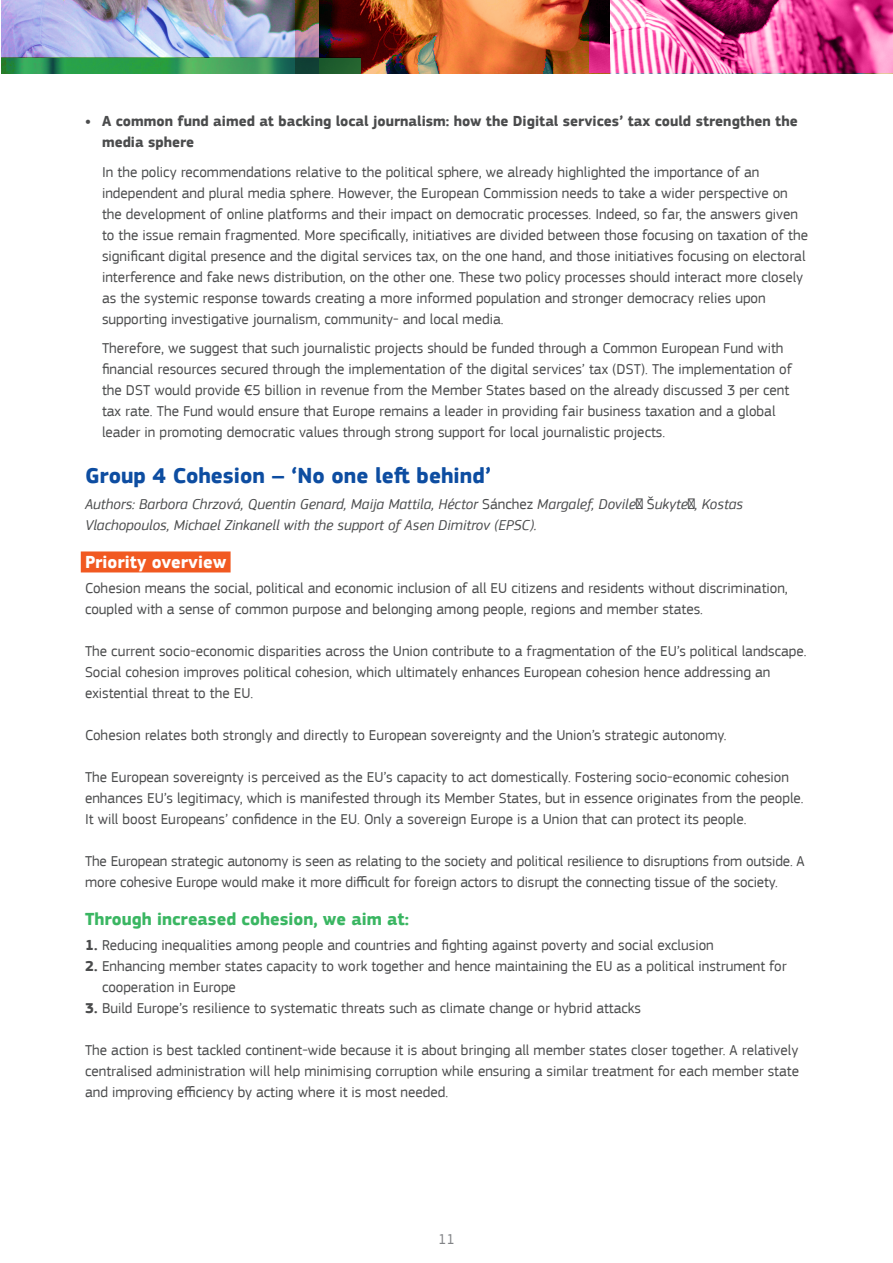
<style>
.page{position:relative;width:893px;height:1263px;background:#fff}
.page>*{position:absolute;margin:0;border:0;box-sizing:border-box;transform-origin:0 0}
.Title_day{font:700 22.5px "EC Square Sans Pro";color:#0d4da1}
.TITLE_2{font:700 18px "EC Square Sans Pro";color:#3ab662}
.TITLE_1{font:700 18px "EC Square Sans Pro";color:#fff}
.body{font:15px/21px "EC Square Sans Pro";color:#4b4c4d}
.body-2{font:italic 15px/21px "EC Square Sans Pro";color:#4b4c4d}
.t1{font:700 15px/21px "EC Square Sans Pro";color:#4b4c4d}
.t2{font:15px "EC Square Sans Pro";color:#818386}
.s1{font-style:normal}
.s2{font-weight:700}
</style>
<div class="page">
<hr style="left:0;top:0;width:1px;height:73px;background:#ed3896">
<img style="left:319px;top:0;width:270px;height:73px">
<img style="left:1px;top:0;width:318px;height:57px">
<svg style="left:1px;top:57px;width:359px;height:16px"></svg>
<svg style="left:589px;top:0;width:304px;height:73px"></svg>
<div style="left:81px;top:551px;width:150px;height:21px;background:#f15921"></div>
<p class="t1" style="left:102px;top:111px;width:697px;text-indent:-17px">• A common fund aimed at backing local journalism: how the Digital services’ tax could strengthen the media sphere</p>
<p class="body" style="left:102px;top:161px;width:707px">In the policy recommendations relative to the political sphere, we already highlighted the importance of an independent and plural media sphere. However, the European Commission needs to take a wider perspective on the development of online platforms and their impact on democratic processes. Indeed, so far, the answers given to the issue remain fragmented. More specifically, initiatives are divided between those focusing on taxation of the significant digital presence and the digital services tax, on the one hand, and those initiatives focusing on electoral interference and fake news distribution, on the other one. These two policy processes should interact more closely as the systemic response towards creating a more informed population and stronger democracy relies upon supporting investigative journalism, community- and local media.</p>
<p class="body" style="left:102px;top:338px;width:692px">Therefore, we suggest that such journalistic projects should be funded through a Common European Fund with financial resources secured through the implementation of the digital services’ tax (DST). The implementation of the DST would provide €5 billion in revenue from the Member States based on the already discussed 3 per cent tax rate. The Fund would ensure that Europe remains a leader in providing fair business taxation and a global leader in promoting democratic values through strong support for local journalistic projects.</p>
<p class="Title_day" style="left:85px;top:462px;width:408px">Group 4 Cohesion – ‘No one left behind’</p>
<p class="body-2" style="left:85px;top:493px;width:659px">Authors: Barbora Chrzová, Quentin Genard, Maija Mattila, Héctor <span class="s1">Sánchez</span> Margalef, Dovile<span class="s1">̇ Š</span>ukyte<span class="s1">̇</span>, Kostas<br>Vlachopoulos, Michael Zinkanell with the support of Asen Dimitrov (EPSC).</p>
<p class="TITLE_1" style="left:85px;top:551px;width:143px">Priority overview</p>
<p class="body" style="left:85px;top:577px;width:704px">Cohesion means the social, political and economic inclusion of all EU citizens and residents without discrimination, coupled with a sense of common purpose and belonging among people, regions and member states.</p>
<p class="body" style="left:85px;top:640px;width:723px">The current socio-economic disparities across the Union contribute to a fragmentation of the EU’s political landscape.<br>Social cohesion improves political cohesion, which ultimately enhances European cohesion hence addressing an existential threat to the EU.</p>
<p class="body" style="left:85px;top:724px;width:643px">Cohesion relates both strongly and directly to European sovereignty and the Union’s strategic autonomy.</p>
<p class="body" style="left:85px;top:766px;width:720px">The European sovereignty is perceived as the EU’s capacity to act domestically. Fostering socio-economic cohesion enhances EU’s legitimacy, which is manifested through its Member States, but in essence originates from the people.<br>It will boost Europeans’ confidence in the EU. Only a sovereign Europe is a Union that can protect its people.</p>
<p class="body" style="left:85px;top:850px;width:721px">The European strategic autonomy is seen as relating to the society and political resilience to disruptions from outside. A more cohesive Europe would make it more difficult for foreign actors to disrupt the connecting tissue of the society.</p>
<p class="TITLE_2" style="left:85px;top:908px;width:326px">Through increased cohesion, we aim at:</p>
<p class="body" style="left:85px;top:935px;width:630px"><span class="s2">1.</span> Reducing inequalities among people and countries and fighting against poverty and social exclusion</p>
<p class="body" style="left:102px;top:956px;width:686px;text-indent:-17px"><span class="s2">2.</span> Enhancing member states capacity to work together and hence maintaining the EU as a political instrument for cooperation in Europe</p>
<p class="body" style="left:85px;top:998px;width:557px"><span class="s2">3.</span> Build Europe’s resilience to systematic threats such as climate change or hybrid attacks</p>
<p class="body" style="left:85px;top:1040px;width:715px;text-align:justify">The action is best tackled continent-wide because it is about bringing all member states closer together. A relatively centralised administration will help minimising corruption while ensuring a similar treatment for each member state and improving efficiency by acting where it is most needed.</p>
<p class="t2" style="left:438px;top:1230px;width:18px">11</p>
</div>
